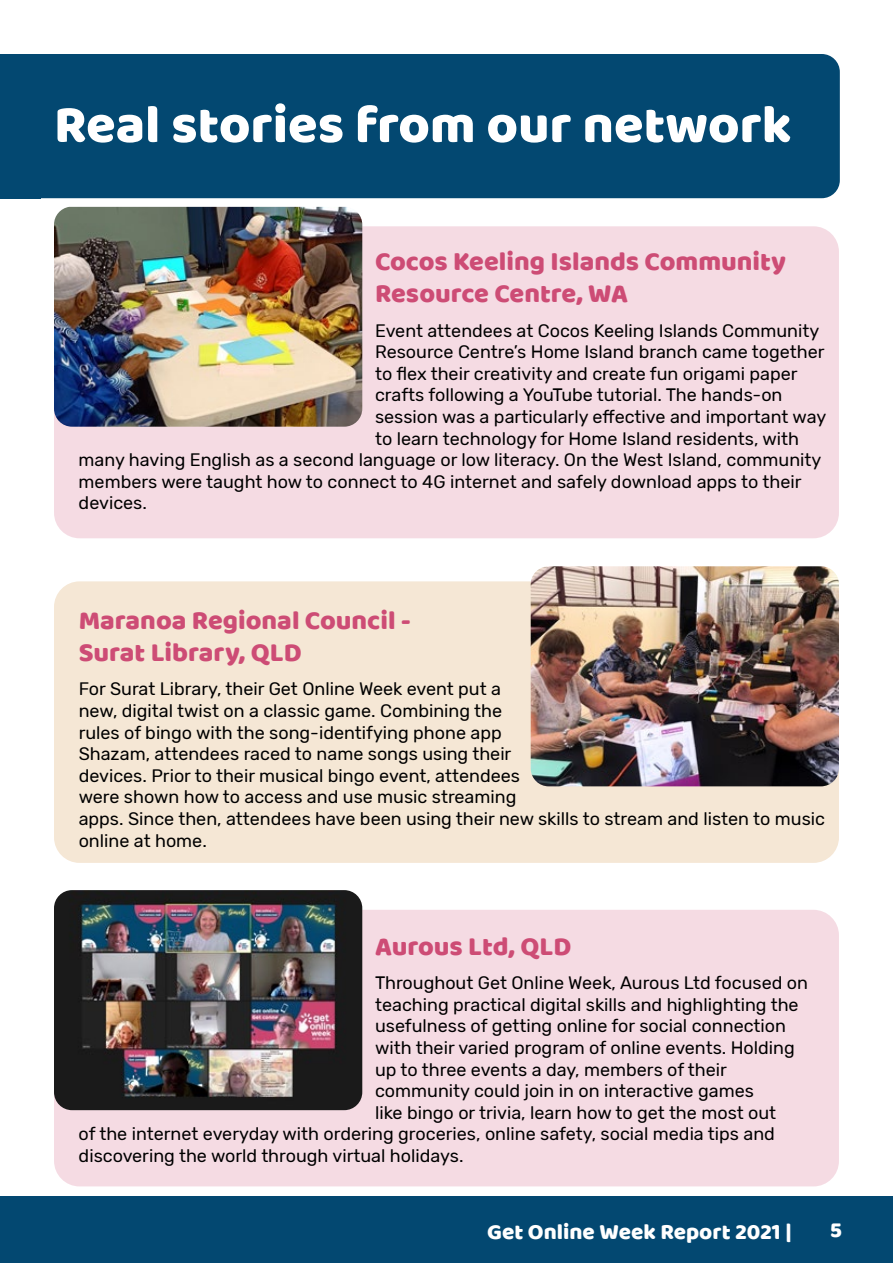
<style>
.page{position:relative;width:893px;height:1263px;background:#fff}
.page>*{position:absolute;margin:0;border:0;box-sizing:border-box;transform-origin:0 0}
.t1{font:54px "Baloo";color:#fff}
.t2{font:27px/32.4px "Baloo";color:#cd4c75}
.t3{font:22.5px "Baloo";color:#fff}
.t4{font:18px/21.6px "Rubik";color:#000}
</style>
<div class="page">
<div style="left:0;top:1196px;width:893px;height:67px;background:#034871"></div>
<div style="left:0;top:54px;width:840px;height:144px;background:#034871;border-radius:18px"></div>
<div style="left:0;top:54px;width:41px;height:144px;background:#034871"></div>
<div style="left:54px;top:226px;width:785px;height:312px;background:#f5dbe3;border-radius:26px"></div>
<img style="left:54px;top:207px;width:308px;height:220px">
<div style="left:54px;top:581px;width:785px;height:282px;background:#f5e7d5;border-radius:26px"></div>
<img style="left:531px;top:566px;width:308px;height:220px">
<div style="left:54px;top:910px;width:785px;height:276px;background:#f5dbe3;border-radius:26px"></div>
<img style="left:54px;top:890px;width:308px;height:220px">
<h2 class="t1" style="left:54px;top:92px;width:739px">Real stories from our network</h2>
<h3 class="t2" style="left:375px;top:244px;width:412px">Cocos Keeling Islands Community<br>Resource Centre, WA</h3>
<p class="t4" style="left:375px;top:320px;width:446px">Event attendees at Cocos Keeling Islands Community</p>
<p class="t4" style="left:375px;top:342px;width:451px">Resource Centre’s Home Island branch came together</p>
<p class="t4" style="left:375px;top:363px;width:424px">to flex their creativity and create fun origami paper</p>
<p class="t4" style="left:375px;top:385px;width:409px">crafts following a YouTube tutorial. The hands-on</p>
<p class="t4" style="left:375px;top:406px;width:453px">session was a particularly effective and important way</p>
<p class="t4" style="left:375px;top:428px;width:426px">to learn technology for Home Island residents, with</p>
<p class="t4" style="left:79px;top:450px;width:744px">many having English as a second language or low literacy. On the West Island, community</p>
<p class="t4" style="left:79px;top:471px;width:724px">members were taught how to connect to 4G internet and safely download apps to their</p>
<p class="t4" style="left:79px;top:493px;width:70px">devices.</p>
<h3 class="t2" style="left:79px;top:603px;width:333px">Maranoa Regional Council -<br>Surat Library, QLD</h3>
<p class="t4" style="left:79px;top:679px;width:748px">For Surat Library, their Get Online Week event put a<br>new, digital twist on a classic game. Combining the<br>rules of bingo with the song-identifying phone app<br>Shazam, attendees raced to name songs using their<br>devices. Prior to their musical bingo event, attendees<br>were shown how to access and use music streaming<br>apps. Since then, attendees have been using their new skills to stream and listen to music online at home.</p>
<h3 class="t2" style="left:375px;top:929px;width:198px">Aurous Ltd, QLD</h3>
<p class="t4" style="left:375px;top:972px;width:435px">Throughout Get Online Week, Aurous Ltd focused on</p>
<p class="t4" style="left:375px;top:994px;width:425px">teaching practical digital skills and highlighting the</p>
<p class="t4" style="left:375px;top:1016px;width:413px">usefulness of getting online for social connection</p>
<p class="t4" style="left:375px;top:1037px;width:421px">with their varied program of online events. Holding</p>
<p class="t4" style="left:375px;top:1059px;width:353px">up to three events a day, members of their</p>
<p class="t4" style="left:375px;top:1080px;width:380px">community could join in on interactive games</p>
<p class="t4" style="left:375px;top:1102px;width:403px">like bingo or trivia, learn how to get the most out</p>
<p class="t4" style="left:79px;top:1124px;width:698px">of the internet everyday with ordering groceries, online safety, social media tips and</p>
<p class="t4" style="left:79px;top:1145px;width:386px">discovering the world through virtual holidays.</p>
<p class="t3" style="left:487px;top:1218px;width:306px">Get Online Week Report 2021 |</p>
<p class="t3" style="left:830px;top:1216px;width:13px">5</p>
</div>
